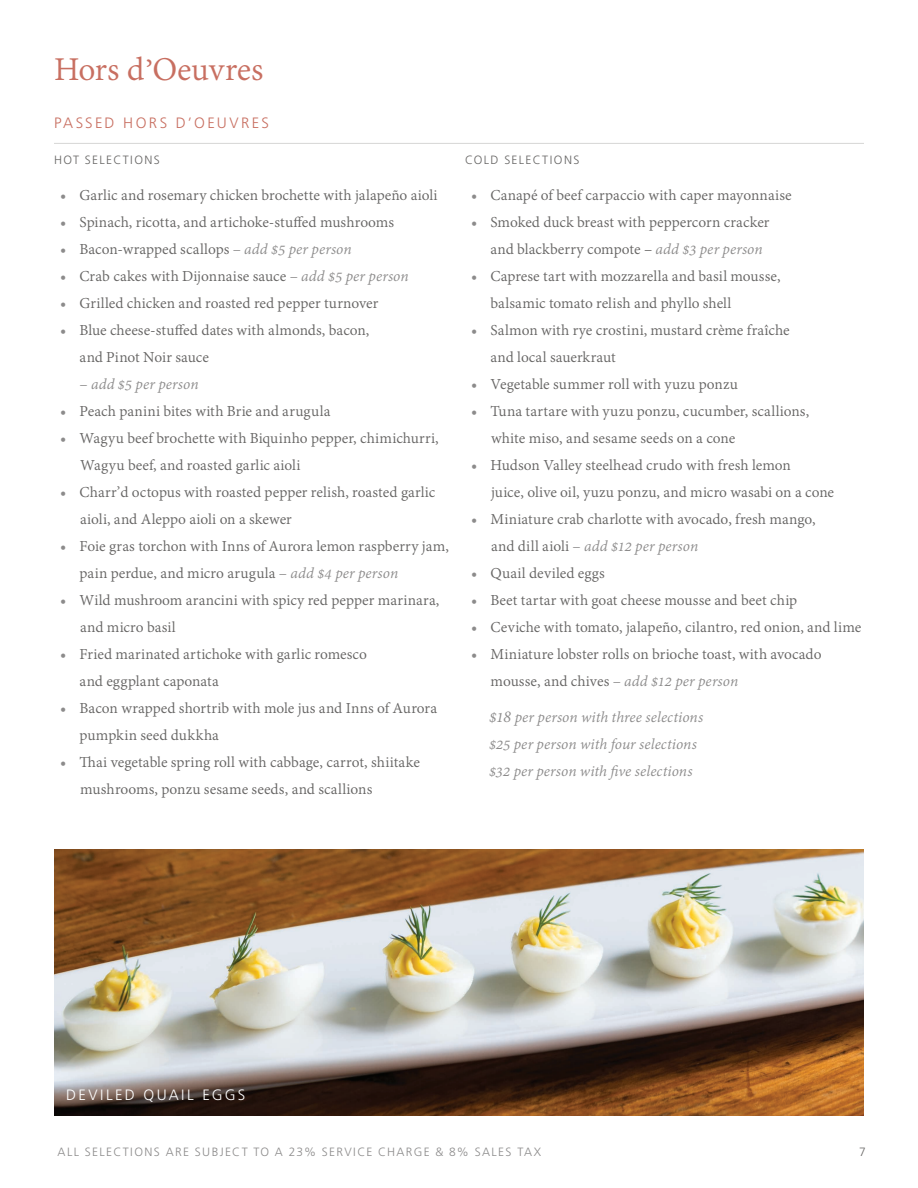
<style>
.page{position:relative;width:918px;height:1188px;background:#fff}
.page>*{position:absolute;margin:0;border:0;box-sizing:border-box;transform-origin:0 0}
.t1{font:36px "Adobe Devanagari";letter-spacing:-.01em;color:#c86f61}
.t2{font:16.5px/27px "Adobe Devanagari";letter-spacing:.005em;color:#666564}
.t3{font:italic 16.5px/27px "Adobe Devanagari";color:#8c8b8b}
.t4{font:300 15px "Frutiger LT Std";letter-spacing:.16em;color:#c86f61}
.t5{font:300 15px "Frutiger LT Pro";letter-spacing:.16em;color:#fff}
.t6{font:300 12px "Frutiger LT Std";letter-spacing:.115em;color:#8c8b8b}
.t7{font:300 12px "Frutiger LT Std";letter-spacing:.115em;color:#666564}
.s1{color:#8c8b8b}
.s2{font-style:italic;color:#8c8b8b}
.s3{font-style:normal}
.s4{font-size:18px}
</style>
<div class="page">
<hr style="left:54px;top:143px;width:810px;height:1px;background:#d6d6d5">
<img style="left:54px;top:849px;width:810px;height:267px">
<h1 class="t1" style="left:54px;top:49px;width:211px">Hors d’Oeuvres</h1>
<p class="t4" style="left:54px;top:115px;width:216px">PASSED HORS D’OEUVRES</p>
<p class="t7" style="left:54px;top:153px;width:107px">HOT SELECTIONS</p>
<p class="t2" style="left:60px;top:183px;width:379px"><span class="s1">•</span> Garlic and rosemary chicken brochette with jalapeño aioli</p>
<p class="t2" style="left:60px;top:210px;width:336px"><span class="s1">•</span> Spinach, ricotta, and artichoke-stuffed mushrooms</p>
<p class="t2" style="left:60px;top:237px;width:293px"><span class="s1">•</span> Bacon-wrapped scallops <span class="s1">–</span> <span class="s2">add $5 per person</span></p>
<p class="t2" style="left:60px;top:264px;width:350px"><span class="s1">•</span> Crab cakes with Dijonnaise sauce <span class="s1">–</span> <span class="s2">add $5 per person</span></p>
<p class="t2" style="left:60px;top:291px;width:320px"><span class="s1">•</span> Grilled chicken and roasted red pepper turnover</p>
<p class="t2" style="left:80px;top:318px;width:291px;text-indent:-20px"><span class="s1">•</span> Blue cheese-stuffed dates with almonds, bacon, and Pinot Noir sauce</p>
<p class="t3" style="left:80px;top:372px;width:121px"><span class="s3">–</span> add $5 per person</p>
<p class="t2" style="left:60px;top:399px;width:272px"><span class="s1">•</span> Peach panini bites with Brie and arugula</p>
<p class="t2" style="left:80px;top:426px;width:360px;text-indent:-20px"><span class="s1">•</span> Wagyu beef brochette with Biquinho pepper, chimichurri,<br>Wagyu beef, and roasted garlic aioli</p>
<p class="t2" style="left:80px;top:480px;width:357px;text-indent:-20px"><span class="s1">•</span> Charr’d octopus with roasted pepper relish, roasted garlic aioli, and Aleppo aioli on a skewer</p>
<p class="t2" style="left:80px;top:534px;width:371px;text-indent:-20px"><span class="s1">•</span> Foie gras torchon with Inns of Aurora lemon raspberry jam, pain perdue, and micro arugula <span class="s1">–</span> <span class="s2">add $4 per person</span></p>
<p class="t2" style="left:80px;top:588px;width:361px;text-indent:-20px"><span class="s1">•</span> Wild mushroom arancini with spicy red pepper marinara, and micro basil</p>
<p class="t2" style="left:80px;top:642px;width:289px;text-indent:-20px"><span class="s1">•</span> Fried marinated artichoke with garlic romesco and eggplant caponata</p>
<p class="t2" style="left:80px;top:696px;width:359px;text-indent:-20px"><span class="s1">•</span> Bacon wrapped shortrib with mole jus and Inns of Aurora pumpkin seed dukkha</p>
<p class="t2" style="left:80px;top:750px;width:341px;text-indent:-20px"><span class="s1">•</span> Thai vegetable spring roll with cabbage, carrot, shiitake mushrooms, ponzu sesame seeds, and scallions</p>
<p class="t7" style="left:465px;top:153px;width:116px">COLD SELECTIONS</p>
<p class="t2" style="left:471px;top:183px;width:322px"><span class="s1">•</span> Canapé of beef carpaccio with caper mayonnaise</p>
<p class="t2" style="left:491px;top:210px;width:281px;text-indent:-20px"><span class="s1">•</span> Smoked duck breast with peppercorn cracker and blackberry compote – <span class="s2">add $3 per person</span></p>
<p class="t2" style="left:491px;top:264px;width:292px;text-indent:-20px"><span class="s1">•</span> Caprese tart with mozzarella and basil mousse, balsamic tomato relish and phyllo shell</p>
<p class="t2" style="left:491px;top:318px;width:301px;text-indent:-20px"><span class="s1">•</span> Salmon with rye crostini, mustard crème fraîche and local sauerkraut</p>
<p class="t2" style="left:471px;top:372px;width:268px"><span class="s1">•</span> Vegetable summer roll with yuzu ponzu</p>
<p class="t2" style="left:491px;top:399px;width:320px;text-indent:-20px"><span class="s1">•</span> Tuna tartare with yuzu ponzu, cucumber, scallions, white miso, and sesame seeds on a cone</p>
<p class="t2" style="left:491px;top:453px;width:344px;text-indent:-20px"><span class="s1">•</span> Hudson Valley steelhead crudo with fresh lemon<br>juice, olive oil, yuzu ponzu, and micro wasabi on a cone</p>
<p class="t2" style="left:491px;top:507px;width:326px;text-indent:-20px"><span class="s1">•</span> Miniature crab charlotte with avocado, fresh mango, and dill aioli <span class="s1">–</span> <span class="s2">add $12 per person</span></p>
<p class="t2" style="left:471px;top:561px;width:135px"><span class="s1">•</span> Quail deviled eggs</p>
<p class="t2" style="left:471px;top:588px;width:328px"><span class="s1">•</span> Beet tartar with goat cheese mousse and beet chip</p>
<p class="t2" style="left:471px;top:615px;width:392px"><span class="s1">•</span> Ceviche with tomato, jalapeño, cilantro, red onion, and lime</p>
<p class="t2" style="left:491px;top:642px;width:332px;text-indent:-20px"><span class="s1">•</span> Miniature lobster rolls on brioche toast, with avocado mousse, and chives <span class="s1">–</span> <span class="s2">add $12 per person</span></p>
<p class="t3" style="left:489px;top:705px;width:216px"><span class="s4">$18</span> per person with three selections $25 per person with four selections $32 per person with five selections</p>
<p class="t5" style="left:66px;top:1086px;width:181px">DEVILED QUAIL EGGS</p>
<p class="t6" style="left:58px;top:1145px;width:485px">ALL SELECTIONS ARE SUBJECT TO A 23% SERVICE CHARGE &amp; 8% SALES TAX</p>
<p class="t7" style="left:859px;top:1145px;width:8px">7</p>
</div>
